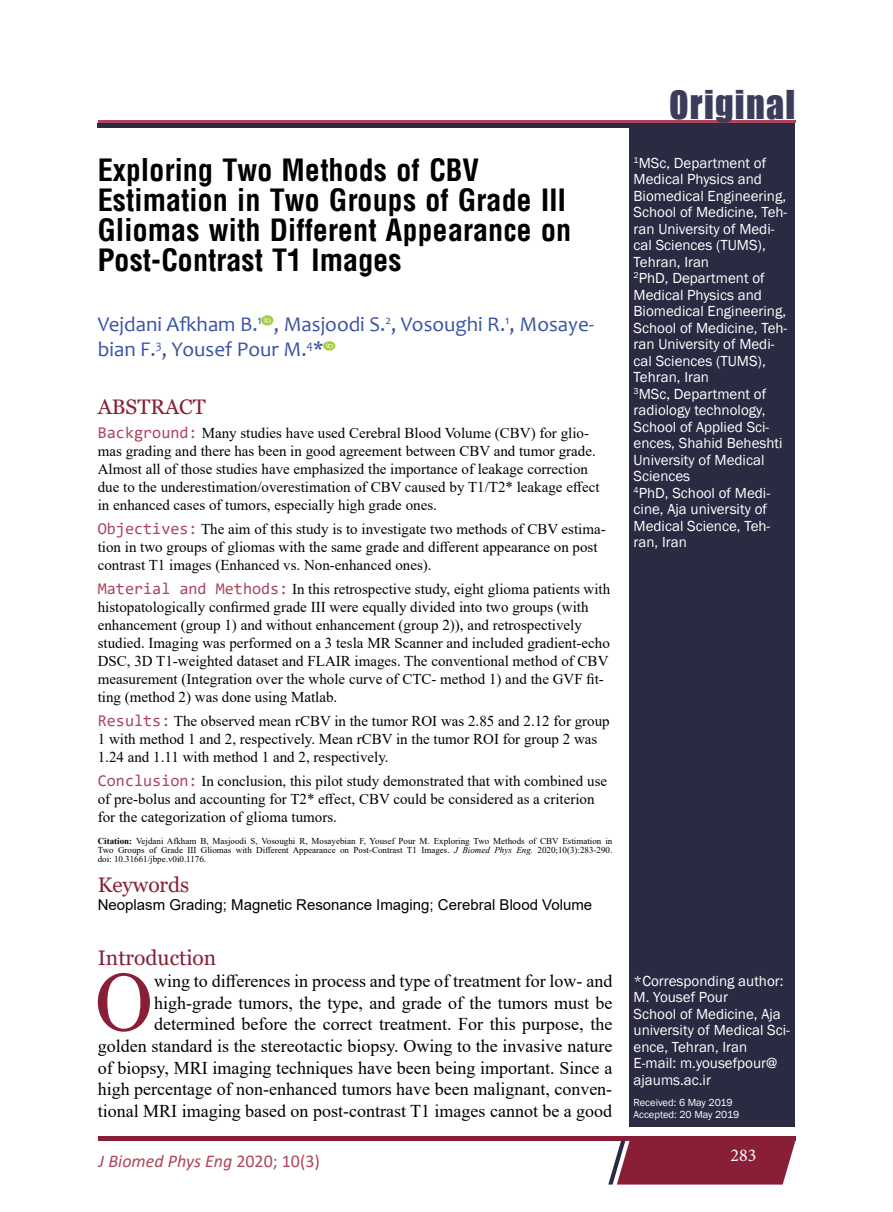
<style>
.page{position:relative;width:893px;height:1212px;background:#fff}
.page>*{position:absolute;margin:0;border:0;box-sizing:border-box;transform-origin:0 0}
.t1{font:77.85px "Century Schoolbook";color:#891f36}
.t2{font:40.5px "Billboard";letter-spacing:.03em;color:#3c3d5b}
.t3{font:700 30px/30px "Arena Condensed";color:#000}
.t4{font:21px/25.2px "Candara";color:#3a53a4}
.t5{font:21px "Georgia";color:#891f36}
.t6{font:18px/21.6px "Times New Roman";color:#000;text-align:right}
.t7{font:italic 18px "Calibri";color:#ad465c}
.t8{font:18px "Minion Pro";color:#fff}
.t9{font:15px/18px "Times New Roman";color:#000}
.t10{font:15px/16.5px "Franklin Gothic";color:#fff}
.t11{font:15px "Arial";color:#000}
.t12{font:10.5px/12px "Franklin Gothic";color:#fff}
.t13{font:9px/9px "Times New Roman";color:#000;text-align:justify}
.s1{font-family:"Consolas";font-size:16.5px;color:#ad465c}
.s2{font-weight:700}
.s3{font-style:italic}
.s4{font-style:normal}
</style>
<div class="page">
<div style="left:98px;top:1136px;width:697px;height:5px;background:#891f36"></div>
<svg style="left:608px;top:1141px;width:187px;height:43px;background:#913348"></svg>
<hr style="left:98px;top:120px;width:698px;height:2px;background:#ad465c">
<div style="left:629px;top:126px;width:166px;height:1001px;background:#2a2a42"></div>
<div style="left:98px;top:123px;width:697px;height:5px;background:#2a2a42"></div>
<svg style="left:262px;top:316px;width:12px;height:9px"></svg>
<svg style="left:324px;top:341px;width:12px;height:10px"></svg>
<h3 class="t3" style="left:98px;top:155px;width:475px">Exploring Two Methods of CBV<br>Estimation in Two Groups of Grade III<br>Gliomas with Different Appearance on<br>Post-Contrast T1 Images</h3>
<h3 class="t4" style="left:98px;top:311px;width:498px">Vejdani Afkham B.<sup>1</sup> , Masjoodi S.<sup>2</sup>, Vosoughi R.<sup>1</sup>, Mosaye&shy;bian F.<sup>3</sup>, Yousef Pour M.<sup>4</sup>*</h3>
<h3 class="t5" style="left:98px;top:394px;width:109px">ABSTRACT</h3>
<p class="t9" style="left:98px;top:423px;width:503px"><span class="s1">Background:</span> Many studies have used Cerebral Blood Volume (CBV) for glio&shy;mas grading and there has been in good agreement between CBV and tumor grade.<br>Almost all of those studies have emphasized the importance of leakage correction due to the underestimation/overestimation of CBV caused by T1/T2* leakage effect in enhanced cases of tumors, especially high grade ones.</p>
<p class="t9" style="left:98px;top:519px;width:509px"><span class="s1">Objectives:</span> The aim of this study is to investigate two methods of CBV estima&shy;tion in two groups of gliomas with the same grade and different appearance on post contrast T1 images (Enhanced vs. Non-enhanced ones).</p>
<p class="t9" style="left:98px;top:579px;width:514px"><span class="s1">Material and Methods:</span> In this retrospective study, eight glioma patients with histopatologically confirmed grade III were equally divided into two groups (with enhancement (group 1) and without enhancement (group 2)), and retrospectively studied. Imaging was performed on a 3 tesla MR Scanner and included gradient-echo DSC, 3D T1-weighted dataset and FLAIR images. The conventional method of CBV measurement (Integration over the whole curve of CTC- method 1) and the GVF fit&shy;ting (method 2) was done using Matlab.</p>
<p class="t9" style="left:98px;top:711px;width:513px"><span class="s1">Results:</span> The observed mean rCBV in the tumor ROI was 2.85 and 2.12 for group<br>1 with method 1 and 2, respectively. Mean rCBV in the tumor ROI for group 2 was<br>1.24 and 1.11 with method 1 and 2, respectively.</p>
<p class="t9" style="left:98px;top:771px;width:511px"><span class="s1">Conclusion:</span> In conclusion, this pilot study demonstrated that with combined use of pre-bolus and accounting for T2* effect, CBV could be considered as a criterion for the categorization of glioma tumors.</p>
<p class="t13" style="left:98px;top:836px;width:516px"><span class="s2">Citation:</span> Vejdani Afkham B, Masjoodi S, Vosoughi R, Mosayebian F, Yousef Pour M. Exploring Two Methods of CBV Estimation in Two Groups of Grade III Gliomas with Different Appearance on Post-Contrast T1 Images. <span class="s3">J Biomed Phys Eng.</span> 2020;10(3):283-290. doi: 10.31661/jbpe.v0i0.1176.</p>
<h3 class="t5" style="left:98px;top:872px;width:93px">Keywords</h3>
<p class="t11" style="left:98px;top:894px;width:496px">Neoplasm Grading; Magnetic Resonance Imaging; Cerebral Blood Volume</p>
<h3 class="t5" style="left:98px;top:945px;width:120px">Introduction</h3>
<h1 class="t1" style="left:94px;top:937px;width:62px">O</h1>
<p class="t6" style="left:98px;top:970px;width:516px">wing to differences in process and type of treatment for low- and high-grade tumors, the type, and grade of the tumors must be determined before the correct treatment. For this purpose, the<br>golden standard is the stereotactic biopsy. Owing to the invasive nature of biopsy, MRI imaging techniques have been being important. Since a high percentage of non-enhanced tumors have been malignant, conven&shy;tional MRI imaging based on post-contrast T1 images cannot be a good</p>
<p class="t7" style="left:99px;top:1148px;width:223px">J Biomed Phys Eng <span class="s4">2020; 10(3)</span></p>
<h2 class="t2" style="left:669px;top:83px;width:128px">Original</h2>
<p class="t10" style="left:634px;top:155px;width:155px"><sup>1</sup>MSc, Department of<br>Medical Physics and<br>Biomedical Engineering,<br>School of Medicine, Teh&shy;ran University of Medi&shy;cal Sciences (TUMS),<br>Tehran, Iran<br><sup>2</sup>PhD, Department of<br>Medical Physics and<br>Biomedical Engineering,<br>School of Medicine, Teh&shy;ran University of Medi&shy;cal Sciences (TUMS),<br>Tehran, Iran<br><sup>3</sup>MSc, Department of radiology technology,<br>School of Applied Sci&shy;ences, Shahid Beheshti<br>University of Medical<br>Sciences<br><sup>4</sup>PhD, School of Medi&shy;cine, Aja university of<br>Medical Science, Teh&shy;ran, Iran</p>
<p class="t10" style="left:634px;top:973px;width:158px">*Corresponding author:<br>M. Yousef Pour<br>School of Medicine, Aja university of Medical Sci&shy;ence, Tehran, Iran<br>E-mail: m.yousefpour@ ajaums.ac.ir</p>
<p class="t12" style="left:634px;top:1096px;width:107px">Received: 6 May 2019<br>Accepted: 20 May 2019</p>
<p class="t8" style="left:730px;top:1143px;width:27px">283</p>
</div>
